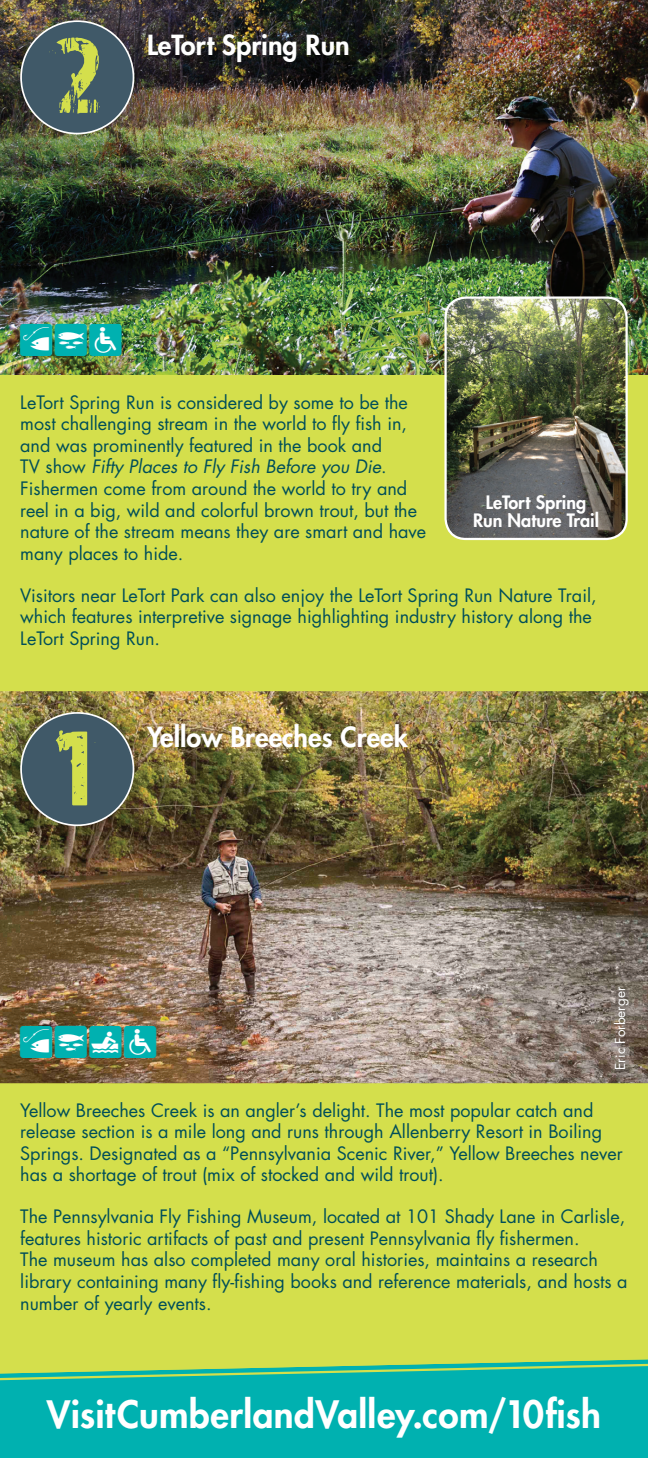
<style>
.page{position:relative;width:648px;height:1458px;background:#d4df4c}
.page>*{position:absolute;margin:0;border:0;box-sizing:border-box;transform-origin:0 0}
.t1{font:96.3px "vtksdistress";color:#d4df4c}
.t2{font:42.75px "Zapf Dingbats ITC";color:#fff}
.t3{font:800 36.9px "Futura";letter-spacing:.01em;color:#fff}
.t4{font:800 27px "Futura";color:#fff}
.t5{font:18px/21.6px "Futura";color:#004e59}
.t6{font:800 18px/18px "Futura";color:#fff;text-align:center}
.t7{font:13.5px "Futura";color:#fff}
.s1{font-style:italic}
</style>
<div class="page">
<svg style="left:0;top:1362px;width:648px;height:96px;background:#0fb4a8"></svg>
<img style="left:0;top:0;width:648px;height:374px">
<img style="left:0;top:691px;width:648px;height:392px">
<div style="left:21px;top:21px;width:112px;height:113px;background:#405968;border-radius:50%"></div>
<div style="left:20px;top:20px;width:114px;height:114px;border:2px solid #fff;border-radius:50%"></div>
<div style="left:21px;top:713px;width:112px;height:112px;background:#405968;border-radius:50%"></div>
<div style="left:20px;top:712px;width:114px;height:114px;border:2px solid #fff;border-radius:50%"></div>
<img style="left:446px;top:298px;width:181px;height:241px">
<div style="left:444px;top:296px;width:184px;height:244px;border:2px solid #fff;border-radius:20px"></div>
<img style="left:611px;top:984px;width:22px;height:89px">
<img style="left:20px;top:324px;width:102px;height:32px">
<img style="left:20px;top:1026px;width:136px;height:32px">
<h1 class="t1" style="left:55px;top:23px;width:50px">2</h1>
<h3 class="t4" style="left:147px;top:27px;width:204px">LeTort Spring Run</h3>
<h2 class="t2" style="left:21px;top:320px;width:103px">■■■</h2>
<p class="t5" style="left:20px;top:391px;width:408px">LeTort Spring Run is considered by some to be the most challenging stream in the world to fly fish in, and was prominently featured in the book and<br>TV show <span class="s1">Fifty Places to Fly Fish Before you Die</span>.<br>Fishermen come from around the world to try and reel in a big, wild and colorful brown trout, but the nature of the stream means they are smart and have many places to hide.</p>
<p class="t5" style="left:20px;top:584px;width:578px">Visitors near LeTort Park can also enjoy the LeTort Spring Run Nature Trail, which features interpretive signage highlighting industry history along the<br>LeTort Spring Run.</p>
<p class="t6" style="left:473px;top:493px;width:128px">LeTort Spring<br>Run Nature Trail</p>
<h1 class="t1" style="left:54px;top:715px;width:39px">1</h1>
<h3 class="t4" style="left:147px;top:719px;width:262px">Yellow Breeches Creek</h3>
<h2 class="t2" style="left:21px;top:1022px;width:137px">■■■■</h2>
<p class="t7" style="left:611px;top:1070px;width:85px;rotate:-90deg">Eric Forberger</p>
<p class="t5" style="left:20px;top:1099px;width:604px">Yellow Breeches Creek is an angler’s delight. The most popular catch and release section is a mile long and runs through Allenberry Resort in Boiling Springs. Designated as a “Pennsylvania Scenic River,” Yellow Breeches never has a shortage of trout (mix of stocked and wild trout).</p>
<p class="t5" style="left:20px;top:1206px;width:609px">The Pennsylvania Fly Fishing Museum, located at 101 Shady Lane in Carlisle, features historic artifacts of past and present Pennsylvania fly fishermen.<br>The museum has also completed many oral histories, maintains a research library containing many fly-fishing books and reference materials, and hosts a number of yearly events.</p>
<h3 class="t3" style="left:47px;top:1389px;width:556px">VisitCumberlandValley.com/10fish</h3>
</div>
